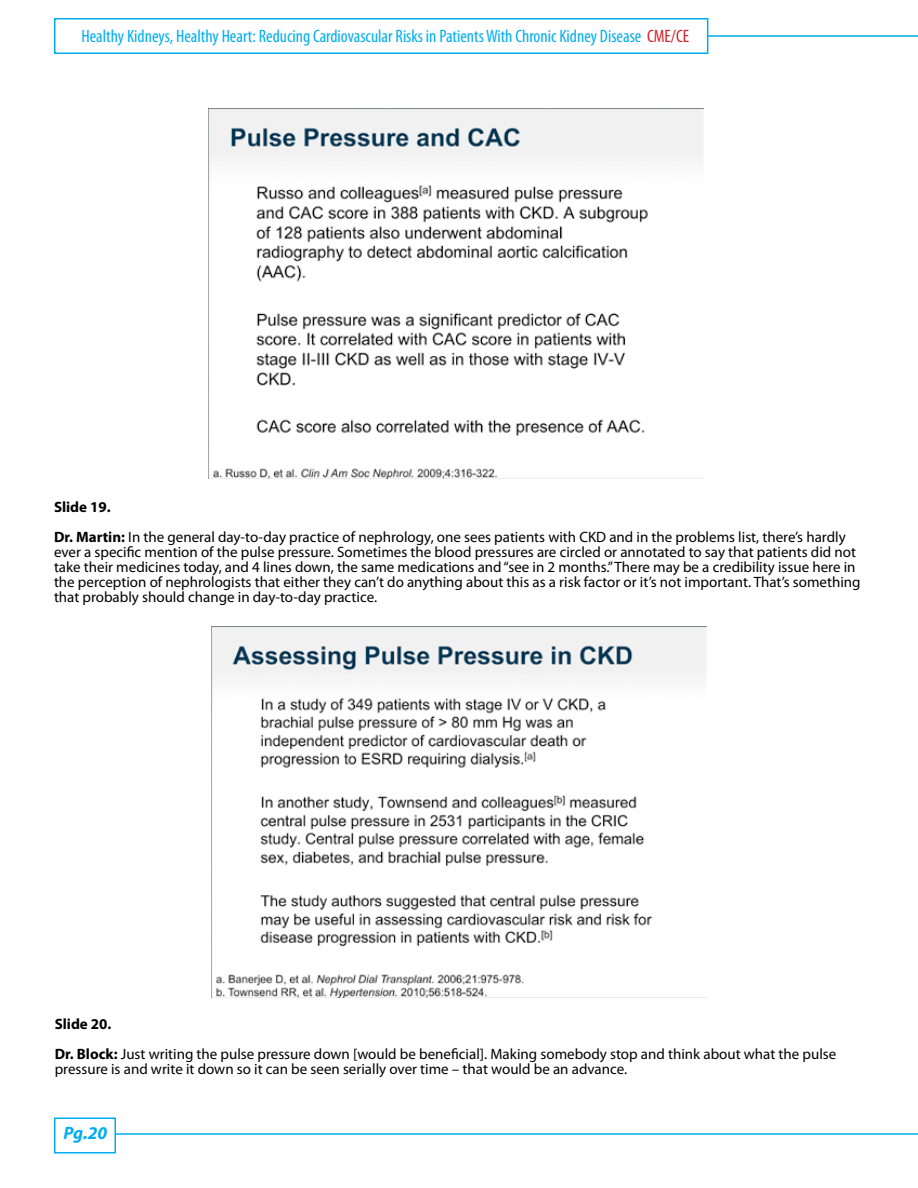
<style>
.page{position:relative;width:918px;height:1188px;background:#fff}
.page>*{position:absolute;margin:0;border:0;box-sizing:border-box;transform-origin:0 0}
.t1{font:condensed 18px "Myriad Pro";color:#00aeef}
.t2{font:italic 700 18px "Myriad Pro";color:#00aeef}
.t3{font:15px/15px "Myriad Pro";color:#000}
.s1{color:#d2232a}
.s2{font-weight:700}
</style>
<div class="page">
<hr style="left:107px;top:35px;width:811px;height:2px;background:#00aeef">
<hr style="left:107px;top:1133px;width:811px;height:2px;background:#00aeef">
<div style="left:54px;top:18px;width:654px;height:36px;background:#fff;border:2px solid #00aeef"></div>
<div style="left:54px;top:1118px;width:62px;height:36px;background:#fff;border:2px solid #00aeef"></div>
<img style="left:209px;top:108px;width:494px;height:371px">
<img style="left:212px;top:627px;width:494px;height:370px">
<p class="t1" style="left:81px;top:25px;width:609px">Healthy Kidneys, Healthy Heart: Reducing Cardiovascular Risks in Patients With Chronic Kidney Disease <span class="s1">CME/CE</span></p>
<p class="t3" style="left:54px;top:492px;width:793px;line-height:30px"><span class="s2">Slide 19.<br>Dr. Martin:</span> In the general day-to-day practice of nephrology, one sees patients with CKD and in the problems list, there’s hardly</p>
<p class="t3" style="left:54px;top:545px;width:808px">ever a specific mention of the pulse pressure. Sometimes the blood pressures are circled or annotated to say that patients did not take their medicines today, and 4 lines down, the same medications and “see in 2 months.” There may be a credibility issue here in the perception of nephrologists that either they can’t do anything about this as a risk factor or it’s not important. That’s something that probably should change in day-to-day practice.</p>
<p class="t3" style="left:55px;top:1009px;width:783px;line-height:30px"><span class="s2">Slide 20.<br>Dr. Block:</span> Just writing the pulse pressure down [would be beneficial]. Making somebody stop and think about what the pulse</p>
<p class="t3" style="left:55px;top:1062px;width:574px">pressure is and write it down so it can be seen serially over time – that would be an advance.</p>
<p class="t2" style="left:64px;top:1121px;width:45px">Pg.20</p>
</div>
